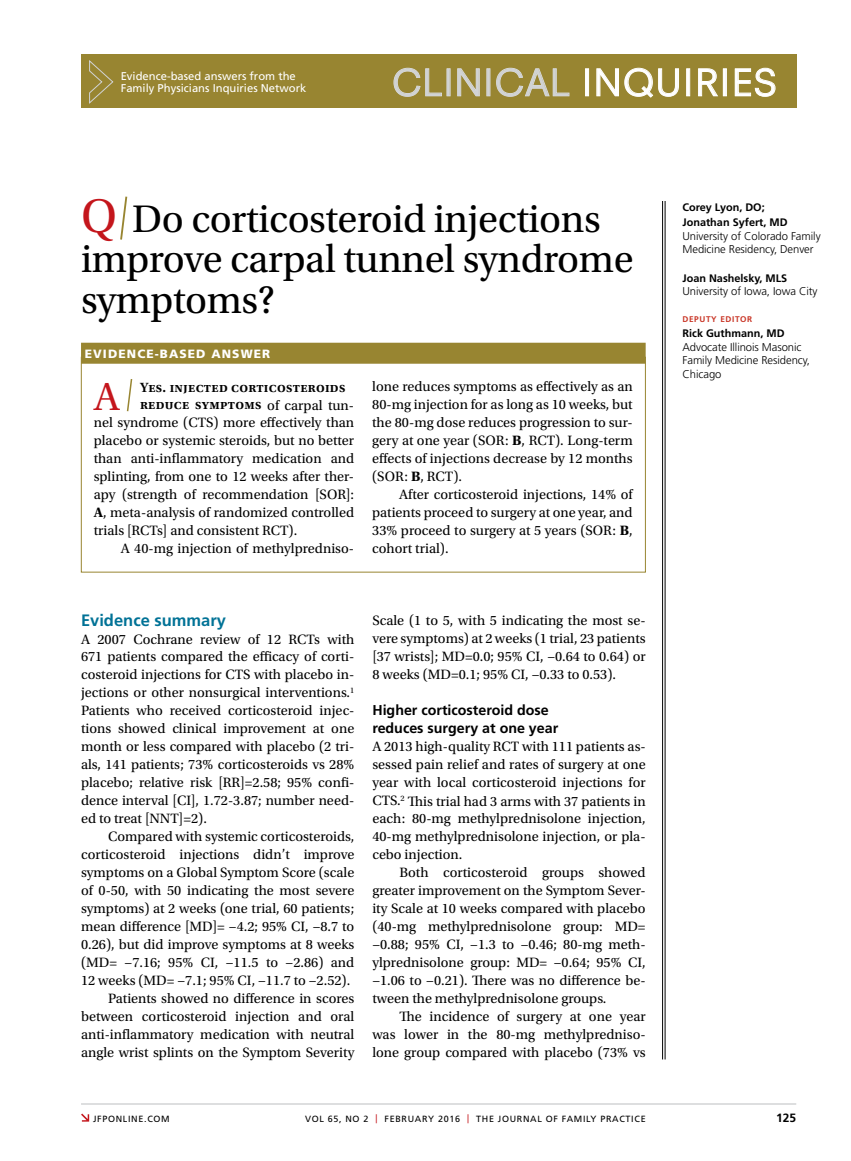
<style>
.page{position:relative;width:851px;height:1161px;background:#fff}
.page>*{position:absolute;margin:0;border:0;box-sizing:border-box;transform-origin:0 0}
.t1{font:41.1px "Utopia Std";color:#c4161c}
.t2{font:40.5px/40.5px "Utopia Std";letter-spacing:-.01em;color:#000}
.t3{font:36px "Neuzeit SLT Std";letter-spacing:.025em;color:#fff}
.t4{font:700 16.5px "Frutiger LT Std";color:#007296}
.t5{font:14.25px/18px "Utopia Std";color:#000;text-align:justify}
.t6{font:700 14.25px/18px "Frutiger LT Std";color:#000}
.t7{font:600 14.1px/18px "Utopia Std";letter-spacing:.02em;color:#000}
.t8{font:900 12px "Frutiger LT Std";letter-spacing:.09em;color:#fff}
.t9{font:700 12px "Frutiger LT Std";color:#000}
.t10{font:300 11.25px/13.5px "Frutiger LT Std";letter-spacing:-.005em;color:#000}
.t11{font:11.25px/12.1px "Frutiger LT Std";color:#fff}
.t12{font:700 10.8px/15px "Frutiger LT Std";color:#000}
.t13{font:9px "Frutiger LT Std";letter-spacing:.075em;color:#000}
.t14{font:700 8.25px "Frutiger LT Std";letter-spacing:.075em;color:#c93627}
.s1{color:#d1d3d4}
.s2{font-size:49.5px;color:#c4161c}
.s3{font-weight:400;font-size:14.25px}
.s4{font-weight:700}
.s5{color:#c4161c}
</style>
<div class="page">
<hr style="left:664px;top:201px;width:1px;height:858px;background:#000">
<hr style="left:662px;top:201px;width:1px;height:858px;background:#000">
<hr style="left:81px;top:1104px;width:715px;height:1px;background:#bcbec0">
<div style="left:81px;top:54px;width:715px;height:54px;background:#988531"></div>
<svg style="left:89px;top:60px;width:25px;height:44px"></svg>
<svg style="left:81px;top:1114px;width:8px;height:8px"></svg>
<svg style="left:120px;top:196px;width:8px;height:44px"></svg>
<svg style="left:126px;top:379px;width:7px;height:33px"></svg>
<svg style="left:393px;top:68px;width:49px;height:29px"></svg>
<svg style="left:457px;top:68px;width:22px;height:28px"></svg>
<svg style="left:496px;top:68px;width:73px;height:29px"></svg>
<div style="left:585px;top:69px;width:3px;height:27px;border:1px solid #fff"></div>
<svg style="left:596px;top:68px;width:82px;height:30px"></svg>
<div style="left:686px;top:69px;width:3px;height:27px;border:1px solid #fff"></div>
<svg style="left:698px;top:68px;width:20px;height:28px"></svg>
<div style="left:723px;top:69px;width:3px;height:27px;border:1px solid #fff"></div>
<svg style="left:735px;top:68px;width:40px;height:29px"></svg>
<div style="left:81px;top:343px;width:564px;height:21px;background:#988531"></div>
<p class="t11" style="left:121px;top:70px;width:187px">Evidence-based answers from the<br>Family Physicians Inquiries Network</p>
<h3 class="t3" style="left:392px;top:61px;width:387px"><span class="s1">CLINICAL</span> INQUIRIES</h3>
<h2 class="t2" style="left:81px;top:199px;width:554px"><span class="s2">Q</span> Do corticosteroid injections improve carpal tunnel syndrome symptoms?</h2>
<p class="t8" style="left:85px;top:346px;width:187px">EVIDENCE-BASED ANSWER</p>
<h1 class="t1" style="left:94px;top:374px;width:28px">A</h1>
<p class="t7" style="left:140px;top:378px;width:215px">Yes. injected corticosteroids reduce symptoms <span class="s3">of carpal tun-</span></p>
<p class="t5" style="left:94px;top:414px;width:262px">nel syndrome (CTS) more effectively than placebo or systemic steroids, but no better than anti-inflammatory medication and splinting, from one to 12 weeks after ther&shy;apy (strength of recommendation [SOR]:<br><span class="s4">A</span>, meta-analysis of randomized controlled trials [RCTs] and consistent RCT).</p>
<p class="t5" style="left:121px;top:540px;width:235px">A 40-mg injection of methylpredniso-</p>
<p class="t5" style="left:372px;top:378px;width:262px">lone reduces symptoms as effectively as an 80-mg injection for as long as 10 weeks, but the 80-mg dose reduces progression to sur&shy;gery at one year (SOR: <span class="s4">B</span>, RCT). Long-term effects of injections decrease by 12 months (SOR: <span class="s4">B</span>, RCT).</p>
<p class="t5" style="left:372px;top:486px;width:262px;text-indent:27px">After corticosteroid injections, 14% of patients proceed to surgery at one year, and 33% proceed to surgery at 5 years (SOR: <span class="s4">B</span>, cohort trial).</p>
<p class="t4" style="left:81px;top:610px;width:146px">Evidence summary</p>
<p class="t5" style="left:81px;top:630px;width:275px">A 2007 Cochrane review of 12 RCTs with 671 patients compared the efficacy of corti&shy;costeroid injections for CTS with placebo in&shy;jections or other nonsurgical interventions.<sup>1<br></sup>Patients who received corticosteroid injec&shy;tions showed clinical improvement at one month or less compared with placebo (2 tri&shy;als, 141 patients; 73% corticosteroids vs 28% placebo; relative risk [RR]=2.58; 95% confi&shy;dence interval [CI], 1.72-3.87; number need&shy;ed to treat [NNT]=2).</p>
<p class="t5" style="left:81px;top:828px;width:275px;text-align:right">Compared with systemic corticosteroids, corticosteroid injections didn’t improve symptoms on a Global Symptom Score (scale of 0-50, with 50 indicating the most severe symptoms) at 2 weeks (one trial, 60 patients; mean difference [MD]= −4.2; 95% CI, −8.7 to 0.26), but did improve symptoms at 8 weeks (MD= −7.16; 95% CI, −11.5 to −2.86) and 12 weeks (MD= −7.1; 95% CI, −11.7 to −2.52).<br>Patients showed no difference in scores between corticosteroid injection and oral anti-inflammatory medication with neutral angle wrist splints on the Symptom Severity</p>
<p class="t5" style="left:372px;top:612px;width:275px">Scale (1 to 5, with 5 indicating the most se&shy;vere symptoms) at 2 weeks (1 trial, 23 patients [37 wrists]; MD=0.0; 95% CI, −0.64 to 0.64) or 8 weeks (MD=0.1; 95% CI, −0.33 to 0.53).</p>
<p class="t6" style="left:372px;top:702px;width:187px">Higher corticosteroid dose reduces surgery at one year</p>
<p class="t5" style="left:372px;top:738px;width:275px">A 2013 high-quality RCT with 111 patients as&shy;sessed pain relief and rates of surgery at one year with local corticosteroid injections for CTS.<sup>2</sup> This trial had 3 arms with 37 patients in each: 80-mg methylprednisolone injection, 40-mg methylprednisolone injection, or pla&shy;cebo injection.</p>
<p class="t5" style="left:372px;top:864px;width:275px;text-indent:27px">Both corticosteroid groups showed greater improvement on the Symptom Sever&shy;ity Scale at 10 weeks compared with placebo (40-mg methylprednisolone group: MD= −0.88; 95% CI, −1.3 to −0.46; 80-mg meth&shy;ylprednisolone group: MD= −0.64; 95% CI, −1.06 to −0.21). There was no difference be&shy;tween the methylprednisolone groups.</p>
<p class="t5" style="left:372px;top:1008px;width:275px;text-indent:27px">The incidence of surgery at one year was lower in the 80-mg methylpredniso&shy;lone group compared with placebo (73% vs</p>
<p class="t12" style="left:682px;top:200px;width:107px">Corey Lyon, DO;<br>Jonathan Syfert, MD</p>
<p class="t10" style="left:682px;top:229px;width:140px">University of Colorado Family<br>Medicine Residency, Denver</p>
<p class="t12" style="left:682px;top:270px;width:106px">Joan Nashelsky, MLS</p>
<p class="t10" style="left:682px;top:285px;width:136px">University of Iowa, Iowa City</p>
<p class="t14" style="left:682px;top:314px;width:71px">DEPUTY EDITOR</p>
<p class="t12" style="left:682px;top:326px;width:104px">Rick Guthmann, MD</p>
<p class="t10" style="left:682px;top:340px;width:129px">Advocate Illinois Masonic<br>Family Medicine Residency,<br>Chicago</p>
<p class="t13" style="left:93px;top:1113px;width:78px">JFPONLINE.COM</p>
<p class="t13" style="left:305px;top:1113px;width:342px">VOL 65, NO 2 <span class="s5">|</span> FEBRUARY 2016 <span class="s5">|</span> THE JOURNAL OF FAMILY PRACTICE</p>
<p class="t9" style="left:776px;top:1111px;width:22px">125</p>
</div>
